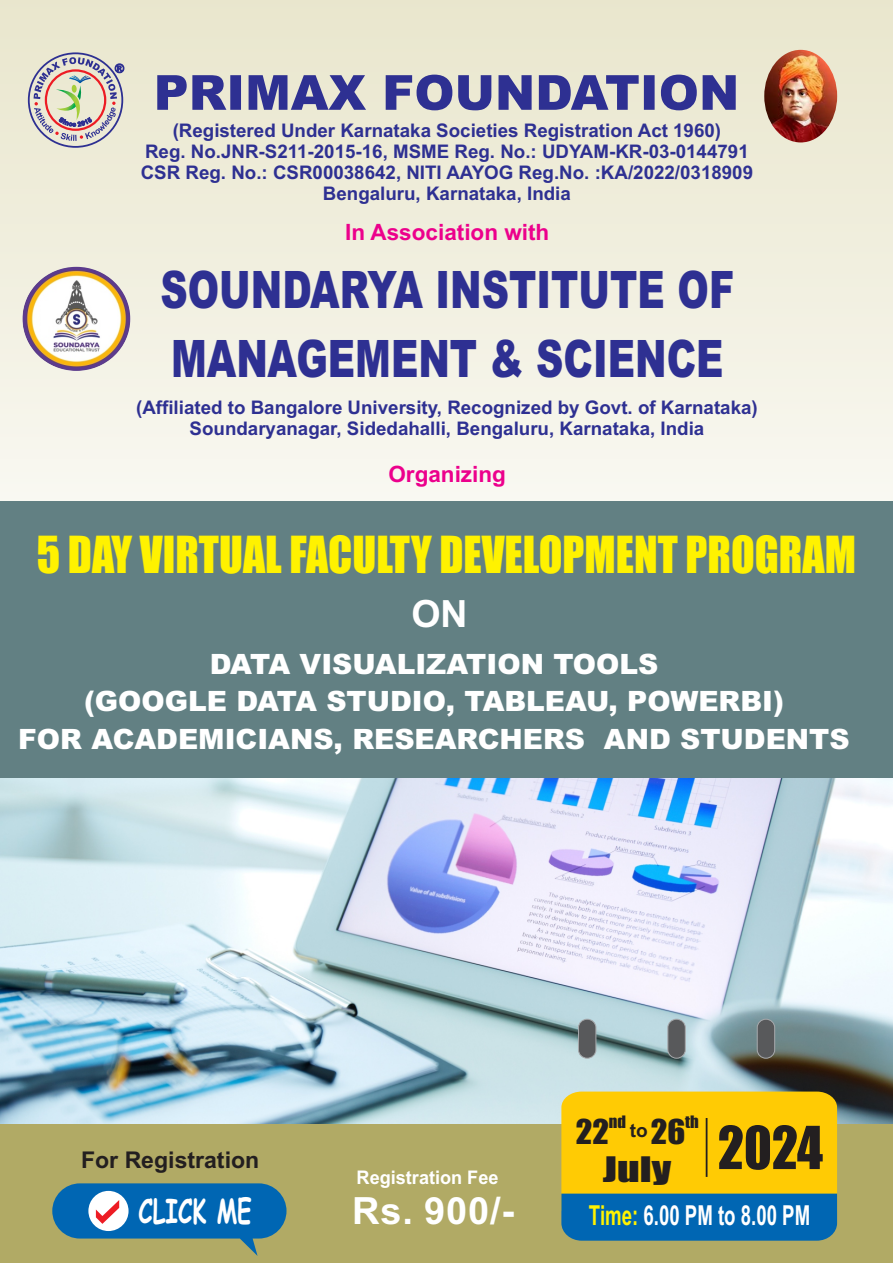
<style>
.page{position:relative;width:893px;height:1263px;background:#fff}
.page>*{position:absolute;margin:0;border:0;box-sizing:border-box;transform-origin:0 0}
.t1{font:54.75px "Impact";color:#231f20;scale:.95 1}
.t2{font:900 51.75px/69.3px "Arial";color:#2e3092;scale:.73 1}
.t3{font:47.25px "Impact";color:#fff200;scale:.93 1}
.t4{font:700 37.5px "Arial";letter-spacing:.02em;color:#fff}
.t5{font:700 33.15px "Comic Sans MS";color:#fff;scale:.7 1}
.t6{font:32.55px "Impact";color:#231f20;scale:1.34 1}
.t7{font:31.65px "Impact";color:#231f20;scale:1.04 1}
.t8{font:900 28.05px/37.5px "Arial";color:#fff;text-align:center}
.t9{font:700 27.6px "Arial";color:#fff;scale:.68 1}
.t10{font:700 23.1px "Arial";color:#231f20}
.t11{font:700 22.5px "Arial";color:#ec008c}
.t12{font:700 19.05px "Arial";color:#231f20}
.t13{font:700 18.75px/21px "Arial";color:#2e3092;text-align:center}
.t14{font:700 18.75px "Arial";color:#fff;scale:.96 1}
.t15{font:15.75px "Impact";color:#231f20;scale:1.04 1}
.s1{font-family:"Impact";font-weight:400;font-size:31.65px}
.s2{color:#fff200}
</style>
<div class="page">
<svg style="left:0;top:0;width:893px;height:501px;fill:#f1efdf"></svg>
<div style="left:0;top:501px;width:893px;height:278px;background:#628083"></div>
<div style="left:0;top:1124px;width:893px;height:139px;background:#b1aa65"></div>
<svg style="left:157px;top:75px;width:579px;height:35px"></svg>
<img style="left:764px;top:50px;width:73px;height:92px;border-radius:50%">
<div style="left:28px;top:52px;width:95px;height:96px;border:2px solid #2e3092;border-radius:50%"></div>
<svg style="left:34px;top:57px;width:90px;height:84px"></svg>
<svg style="left:52px;top:1183px;width:234px;height:73px"></svg>
<img style="left:22px;top:267px;width:108px;height:104px;border-radius:50%">
<img style="left:1px;top:778px;width:892px;height:346px">
<svg style="left:561px;top:1091px;width:276px;height:150px"></svg>
<div style="left:658px;top:1014px;width:117px;height:43px;background:#fff;opacity:.49"></div>
<div style="left:578px;top:1019px;width:18px;height:39px;background:#58595b;border:1px solid #a7a9ac;border-radius:9px"></div>
<div style="left:667px;top:1019px;width:19px;height:39px;background:#58595b;border:1px solid #a7a9ac;border-radius:9px"></div>
<div style="left:757px;top:1019px;width:18px;height:39px;background:#58595b;border:1px solid #a7a9ac;border-radius:9px"></div>
<hr style="left:706px;top:1118px;width:1px;height:59px;background:#231f20">
<p class="t13" style="left:141px;top:122px;width:614px">(Registered Under Karnataka Societies Registration Act 1960)<br>Reg. No.JNR-S211-2015-16, MSME Reg. No.: UDYAM-KR-03-0144791<br>CSR Reg. No.: CSR00038642, NITI AAYOG Reg.No. :KA/2022/0318909<br>Bengaluru, Karnataka, India</p>
<p class="t11" style="left:345px;top:223px;width:206px">In Association with</p>
<h2 class="t2" style="left:160px;top:260px;width:788px">SOUNDARYA INSTITUTE OF<br>MANAGEMENT &amp; SCIENCE</h2>
<p class="t13" style="left:136px;top:399px;width:623px">(Affiliated to Bangalore University, Recognized by Govt. of Karnataka)<br>Soundaryanagar, Sidedahalli, Bengaluru, Karnataka, India</p>
<p class="t11" style="left:388px;top:466px;width:119px">Organizing</p>
<h3 class="t3" style="left:37px;top:536px;width:882px">5 DAY VIRTUAL FACULTY DEVELOPMENT PROGRAM</h3>
<h3 class="t4" style="left:411px;top:599px;width:58px">ON</h3>
<h3 class="t8" style="left:18px;top:648px;width:833px">DATA VISUALIZATION TOOLS<br>(GOOGLE DATA STUDIO, TABLEAU, POWERBI)<br>FOR ACADEMICIANS, RESEARCHERS AND STUDENTS</h3>
<p class="t10" style="left:81px;top:1151px;width:180px">For Registration</p>
<h3 class="t5" style="left:138px;top:1196px;width:163px">CLICK ME</h3>
<p class="t14" style="left:357px;top:1170px;width:149px">Registration Fee</p>
<h3 class="t4" style="left:352px;top:1196px;width:163px">Rs. 900/-</h3>
<h3 class="t7" style="left:576px;top:1119px;width:33px">22</h3>
<p class="t15" style="left:685px;top:1116px;width:15px">th</p>
<p class="t15" style="left:609px;top:1116px;width:18px">nd</p>
<p class="t12" style="left:630px;top:1123px;width:57px">to <span class="s1">26</span></p>
<h3 class="t6" style="left:603px;top:1156px;width:53px">July</h3>
<h1 class="t1" style="left:718px;top:1126px;width:112px">2024</h1>
<h3 class="t9" style="left:589px;top:1205px;width:327px"><span class="s2">Time:</span> 6.00 PM to 8.00 PM</h3>
</div>
